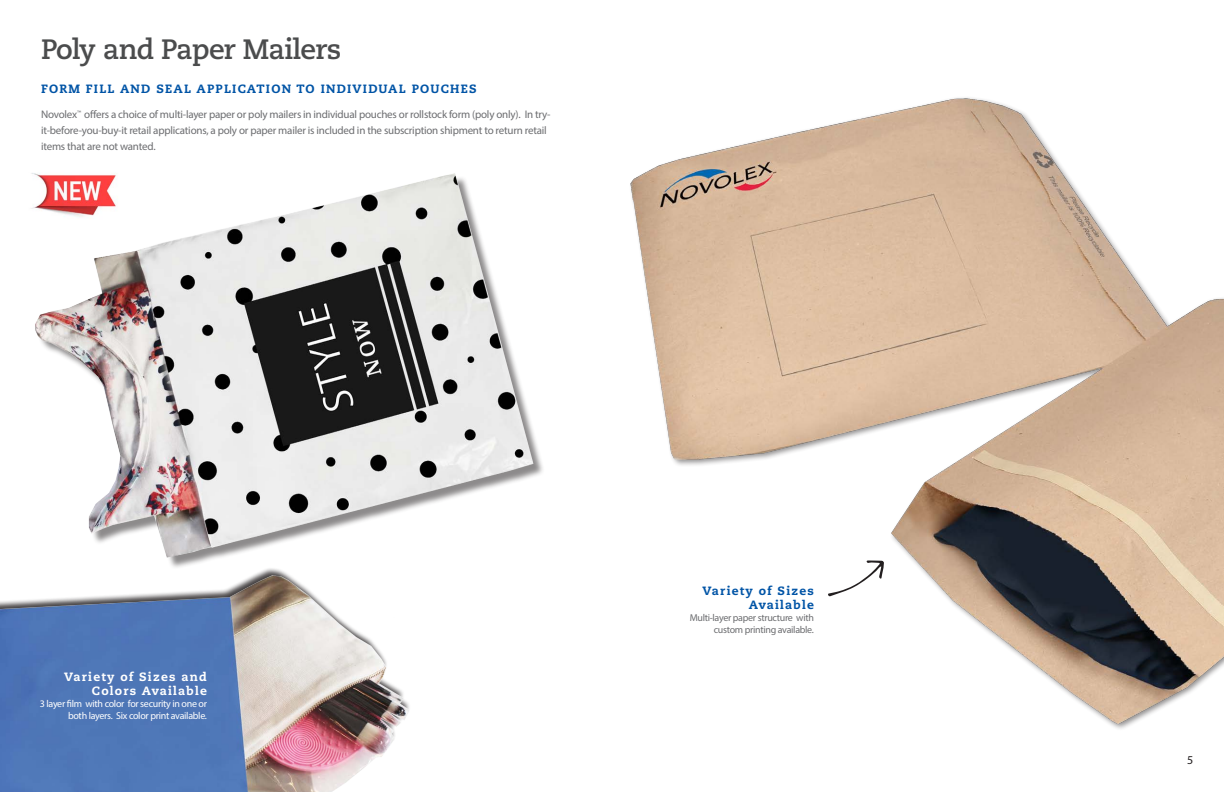
<style>
.page{position:relative;width:1224px;height:792px;background:#fff}
.page>*{position:absolute;margin:0;border:0;box-sizing:border-box;transform-origin:0 0}
.t1{font:700 28px "Caecilia";letter-spacing:-.025em;color:#4b4c4d}
.t2{font:800 12px "Caecilia";letter-spacing:.1em;color:#0154a6}
.t3{font:800 12px/14px "Caecilia";letter-spacing:.1em;color:#fff;text-align:right}
.t4{font:12px "Myriad Pro";color:#231f20}
.t5{font:11px/16px "Myriad Pro";letter-spacing:-.02em;color:#6c6d70}
.t6{font:10px/12px "Myriad Pro";letter-spacing:-.03em;color:#fff;text-align:right}
.t7{font:10px "Myriad Pro";letter-spacing:-.03em;color:#6c6d70}
</style>
<div class="page">
<img style="left:0;top:599px;width:409px;height:193px">
<img style="left:641px;top:97px;width:583px;height:632px">
<img style="left:35px;top:173px;width:606px;height:426px">
<img style="left:31px;top:173px;width:126px;height:48px">
<svg style="left:828px;top:560px;width:56px;height:36px"></svg>
<p class="t1" style="left:41px;top:33px;width:302px">Poly and Paper Mailers</p>
<p class="t2" style="left:41px;top:82px;width:437px">FORM FILL AND SEAL APPLICATION TO INDIVIDUAL POUCHES</p>
<p class="t5" style="left:41px;top:106px;width:511px">Novolex<sup>™</sup> offers a choice of multi-layer paper or poly mailers in individual pouches or rollstock form (poly only). In try&shy;it-before-you-buy-it retail applications, a poly or paper mailer is included in the subscription shipment to return retail items that are not wanted.</p>
<p class="t3" style="left:64px;top:670px;width:144px">Variety of Sizes and<br>Colors Available</p>
<p class="t6" style="left:40px;top:698px;width:169px">3 layer film with color for security in one or both layers. Six color print available.</p>
<p class="t2" style="left:703px;top:583px;width:113px">Variety of Sizes</p>
<p class="t2" style="left:749px;top:597px;width:67px">Available</p>
<p class="t7" style="left:690px;top:611px;width:126px">Multi-layer paper structure with</p>
<p class="t7" style="left:714px;top:623px;width:102px">custom printing available.</p>
<p class="t4" style="left:1187px;top:753px;width:8px">5</p>
</div>
